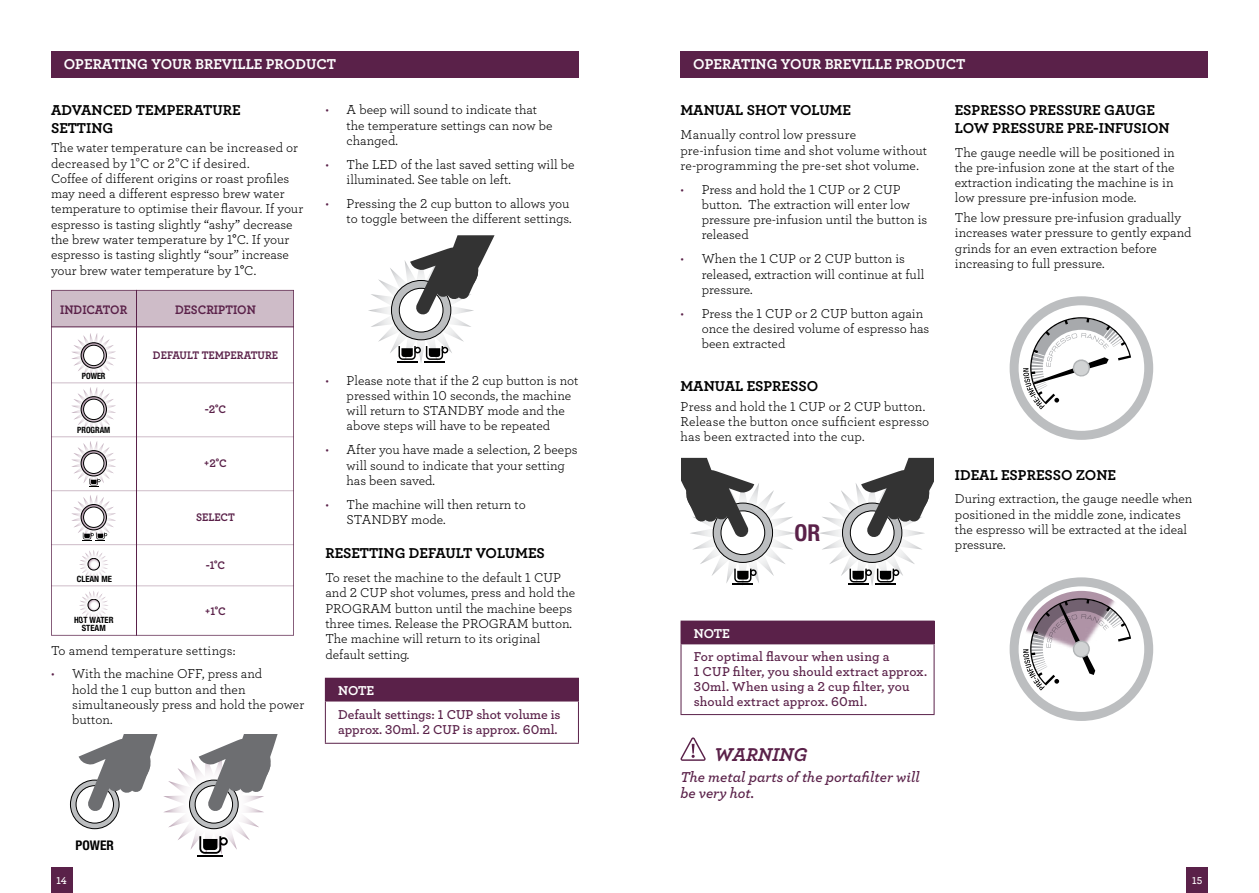
<style>
.page{position:relative;width:1259px;height:893px;background:#fff}
.page>*{position:absolute;margin:0;border:0;box-sizing:border-box;transform-origin:0 0}
.t1{font:700 condensed 23.25px "Helvetica Neue";color:#5a2149}
.t2{font:19.5px "Archer Bold LF Italic";color:#5a2149}
.t3{font:15px/17.2px "Archer Bold LF";color:#000}
.t4{font:15px "Archer Bold LF";color:#fff}
.t5{font:15px/16.5px "Archer Semibold LF Italic";color:#5a2149}
.t6{font:13.5px/15.3px "Archer Book LF";color:#000}
.t7{font:13.5px/15px "Archer Semibold LF";letter-spacing:.005em;color:#5a2149}
.t8{font:13.5px "Archer Bold LF";color:#fff}
.t9{font:700 condensed 13.35px "Helvetica Neue";color:#000}
.t10{font:12.9px "Archer Bold LF";color:#5a2149;scale:.95 1}
.t11{font:11.55px "Archer Bold LF";color:#5a2149;scale:.95 1}
.t12{font:10.5px "Archer Semibold LF";color:#fff}
.t13{font:700 condensed 8.7px/8.7px "Helvetica Neue";color:#000;text-align:center}
.t14{font:700 condensed 8.7px "Helvetica Neue";color:#000;scale:.95 1}
.s1{font-family:"Archer Semibold LF"}
.s2{color:#5a2149}
</style>
<div class="page">
<div style="left:51px;top:867px;width:21px;height:26px;background:#5a2149"></div>
<div style="left:1186px;top:867px;width:22px;height:26px;background:#5a2149"></div>
<div style="left:680px;top:51px;width:528px;height:27px;background:#5a2149"></div>
<svg style="left:819px;top:458px;width:114px;height:128px"></svg>
<hr style="left:875px;top:583px;width:20px;height:2px;background:#000">
<svg style="left:681px;top:458px;width:114px;height:128px"></svg>
<hr style="left:733px;top:583px;width:20px;height:2px;background:#000">
<div style="left:681px;top:621px;width:253px;height:23px;background:#5a2149"></div>
<svg style="left:680px;top:622px;width:1px;height:21px"></svg>
<hr style="left:680px;top:621px;width:254px;height:1px;background:#5a2149">
<hr style="left:680px;top:644px;width:1px;height:70px;background:#5a2149">
<hr style="left:933px;top:644px;width:1px;height:70px;background:#5a2149">
<hr style="left:680px;top:714px;width:254px;height:1px;background:#5a2149">
<hr style="left:680px;top:643px;width:254px;height:1px;background:#5a2149">
<svg style="left:680px;top:737px;width:25px;height:24px"></svg>
<div style="left:1009px;top:296px;width:144px;height:144px;background:#bcbec0;border-radius:50%"></div>
<div style="left:1018px;top:305px;width:126px;height:126px;background:#fff;border-radius:50%"></div>
<svg style="left:1023px;top:317px;width:108px;height:92px"></svg>
<div style="left:1009px;top:577px;width:144px;height:144px;background:#bcbec0;border-radius:50%"></div>
<div style="left:1018px;top:586px;width:126px;height:126px;background:#fff;border-radius:50%"></div>
<img style="left:1023px;top:591px;width:116px;height:116px">
<svg style="left:1023px;top:598px;width:108px;height:92px"></svg>
<div style="left:51px;top:51px;width:527px;height:27px;background:#5a2149"></div>
<svg style="left:51px;top:290px;width:243px;height:346px"></svg>
<svg style="left:368px;top:235px;width:126px;height:128px"></svg>
<div style="left:325px;top:678px;width:253px;height:23px;background:#5a2149"></div>
<svg style="left:578px;top:679px;width:1px;height:21px"></svg>
<hr style="left:325px;top:678px;width:254px;height:1px;background:#5a2149">
<hr style="left:325px;top:701px;width:1px;height:42px;background:#5a2149">
<hr style="left:578px;top:701px;width:1px;height:42px;background:#5a2149">
<hr style="left:325px;top:743px;width:254px;height:1px;background:#5a2149">
<hr style="left:325px;top:700px;width:254px;height:1px;background:#5a2149">
<svg style="left:70px;top:780px;width:49px;height:49px"></svg>
<svg style="left:76px;top:786px;width:37px;height:37px"></svg>
<div style="left:76px;top:785px;width:38px;height:38px;border:1px solid #000;border-radius:50%"></div>
<svg style="left:79px;top:735px;width:199px;height:119px"></svg>
<hr style="left:198px;top:855px;width:25px;height:2px;background:#000">
<p class="t4" style="left:64px;top:55px;width:11px">OPERA</p>
<p class="t4" style="left:112px;top:55px;width:19px">TING</p>
<p class="t4" style="left:151px;top:55px;width:185px">YOUR BREVILLE PRODUCT</p>
<p class="t3" style="left:51px;top:101px;width:42px">ADVANCE</p>
<p class="t3" style="left:122px;top:101px;width:25px">D TEMPERA</p>
<p class="t3" style="left:203px;top:101px;width:20px">TURE</p>
<p class="t3" style="left:51px;top:119px;width:45px">SETTING</p>
<p class="t6" style="left:51px;top:140px;width:254px">The water temperature can be increased or decreased by 1°C or 2°C if desired.<br>Coffee of different origins or roast profiles may need a different espresso brew water temperature to optimise their flavour. If your espresso is tasting slightly “ashy” decrease the brew water temperature by 1<span class="s1">°</span>C. If your espresso is tasting slightly “sour” increase your brew water temperature by 1<span class="s1">°</span>C.</p>
<p class="t6" style="left:347px;top:102px;width:207px;text-indent:-21px"><span class="s2">•</span> A beep will sound to indicate that the temperature settings can now be changed.</p>
<p class="t6" style="left:347px;top:156px;width:229px;text-indent:-21px"><span class="s2">•</span> The LED of the last saved setting will be illuminated. See table on left.</p>
<p class="t6" style="left:325px;top:195px;width:248px;text-align:right"><span class="s2">•</span> Pressing the 2 cup button to allows you to toggle between the different settings.</p>
<p class="t10" style="left:60px;top:302px;width:72px">INDICATOR</p>
<p class="t10" style="left:175px;top:302px;width:86px">DESCRIPTION</p>
<p class="t14" style="left:82px;top:370px;width:26px">POWER</p>
<p class="t14" style="left:77px;top:424px;width:36px">PROGRAM</p>
<p class="t13" style="left:77px;top:574px;width:37px">CLEAN ME</p>
<p class="t13" style="left:74px;top:615px;width:41px">HOT WATER<br>STEAM</p>
<p class="t11" style="left:153px;top:348px;width:133px">DEFAULT TEMPERATURE</p>
<p class="t11" style="left:205px;top:402px;width:24px">-2˚C</p>
<p class="t11" style="left:204px;top:456px;width:25px">+2˚C</p>
<p class="t11" style="left:196px;top:510px;width:42px">SELECT</p>
<p class="t11" style="left:206px;top:558px;width:22px">-1˚C</p>
<p class="t11" style="left:205px;top:604px;width:23px">+1˚C</p>
<p class="t6" style="left:51px;top:642px;width:186px">To amend temperature settings:</p>
<p class="t6" style="left:72px;top:666px;width:233px;text-indent:-21px"><span class="s2">•</span> With the machine OFF, press and<br>hold the 1 cup button and then simultaneously press and hold the power button.</p>
<p class="t6" style="left:347px;top:372px;width:233px;text-indent:-21px"><span class="s2">•</span> Please note that if the 2 cup button is not pressed within 10 seconds, the machine will return to STANDBY mode and the above steps will have to be repeated</p>
<p class="t6" style="left:347px;top:442px;width:232px;text-indent:-21px"><span class="s2">•</span> After you have made a selection, 2 beeps will sound to indicate that your setting has been saved.</p>
<p class="t6" style="left:347px;top:496px;width:181px;text-indent:-21px"><span class="s2">•</span> The machine will then return to<br>STANDBY mode.</p>
<p class="t3" style="left:325px;top:544px;width:221px">RESETTING DEFAULT VOLUMES</p>
<p class="t6" style="left:325px;top:570px;width:251px">To reset the machine to the default 1 CUP and 2 CUP shot volumes, press and hold the PROGRAM button until the machine beeps three times. Release the PROGRAM button.<br>The machine will return to its original default setting.</p>
<p class="t8" style="left:338px;top:682px;width:38px">NOTE</p>
<p class="t7" style="left:338px;top:707px;width:224px">Default settings: 1 CUP shot volume is approx. 30ml. 2 CUP is approx. 60ml.</p>
<p class="t9" style="left:76px;top:837px;width:40px">POWER</p>
<p class="t4" style="left:693px;top:55px;width:11px">OPERA</p>
<p class="t4" style="left:741px;top:55px;width:19px">TING</p>
<p class="t4" style="left:781px;top:55px;width:185px">YOUR BREVILLE PRODUCT</p>
<p class="t3" style="left:680px;top:101px;width:24px">MANUAL</p>
<p class="t3" style="left:747px;top:101px;width:76px">SHOT VOLUME</p>
<p class="t6" style="left:680px;top:127px;width:248px">Manually control low pressure pre-infusion time and shot volume without re-programming the pre-set shot volume.</p>
<p class="t6" style="left:702px;top:181px;width:227px;text-indent:-21px"><span class="s2">•</span> Press and hold the 1 CUP or 2 CUP button. The extraction will enter low pressure pre-infusion until the button is released</p>
<p class="t6" style="left:702px;top:251px;width:224px;text-indent:-21px"><span class="s2">•</span> When the 1 CUP or 2 CUP button is released, extraction will continue at full pressure.</p>
<p class="t6" style="left:702px;top:305px;width:229px;text-indent:-21px"><span class="s2">•</span> Press the 1 CUP or 2 CUP button again once the desired volume of espresso has been extracted</p>
<p class="t3" style="left:680px;top:377px;width:138px">MANUAL ESPRESSO</p>
<p class="t6" style="left:680px;top:398px;width:250px">Press and hold the 1 CUP or 2 CUP button.<br>Release the button once sufficient espresso has been extracted into the cup.</p>
<p class="t3" style="left:955px;top:101px;width:216px;text-indent:149px">GAUGE<br>LOW PRESSURE PRE-INFUSION</p>
<p class="t6" style="left:955px;top:144px;width:221px;text-align:justify">The gauge needle will be positioned in the pre-infusion zone at the start of the extraction indicating the machine is in low pressure pre-infusion mode.</p>
<p class="t6" style="left:955px;top:209px;width:238px">The low pressure pre-infusion gradually increases water pressure to gently expand grinds for an even extraction before increasing to full pressure.</p>
<p class="t3" style="left:955px;top:101px;width:18px">ESPRESS</p>
<p class="t3" style="left:1014px;top:101px;width:34px">O PRESSURE</p>
<h1 class="t1" style="left:794px;top:519px;width:27px">OR</h1>
<p class="t3" style="left:955px;top:466px;width:163px">IDEAL ESPRESSO ZONE</p>
<p class="t6" style="left:955px;top:491px;width:239px">During extraction, the gauge needle when positioned in the middle zone, indicates the espresso will be extracted at the ideal pressure.</p>
<p class="t8" style="left:694px;top:625px;width:38px">NOTE</p>
<p class="t7" style="left:694px;top:649px;width:235px">For optimal flavour when using a<br>1 CUP filter, you should extract approx.<br>30ml. When using a 2 cup filter, you should extract approx. 60ml.</p>
<h2 class="t2" style="left:714px;top:742px;width:95px">WARNING</h2>
<p class="t5" style="left:680px;top:768px;width:241px">The metal parts of the portafilter will be very hot.</p>
<p class="t12" style="left:56px;top:874px;width:12px">14</p>
<p class="t12" style="left:1192px;top:874px;width:12px">15</p>
</div>
